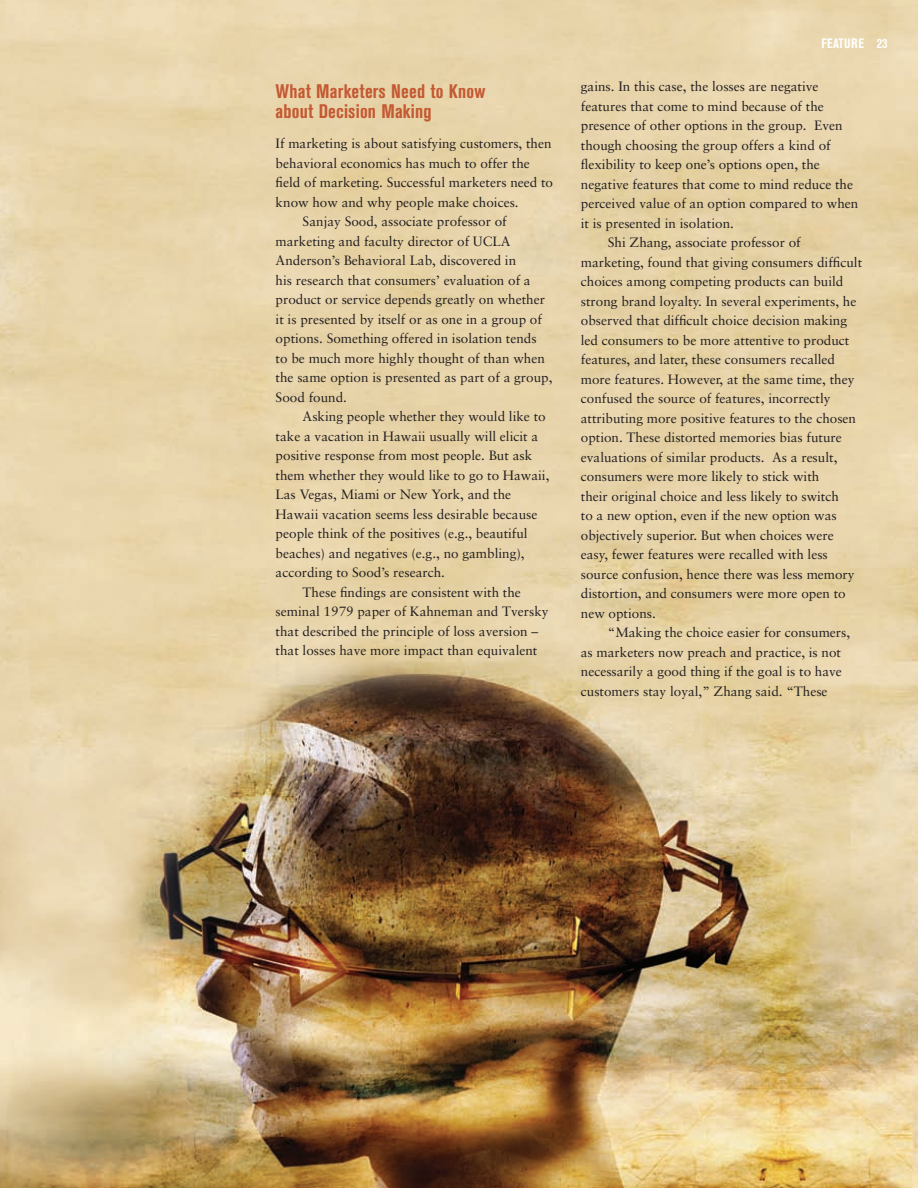
<style>
.page{position:relative;width:918px;height:1188px;background:#fff}
.page>*{position:absolute;margin:0;border:0;box-sizing:border-box;transform-origin:0 0}
.t1{font:700 condensed 19.5px/20.2px "Akzidenz Grotesk BE";letter-spacing:.01em;color:#c45932}
.t2{font:13.5px "Sabon";color:#231f20}
.t3{font:700 condensed 13.5px "Akzidenz Grotesk BE";letter-spacing:.03em;color:#fff}
</style>
<div class="page">
<img style="left:0;top:0;width:918px;height:1188px">
<h1 class="t1" style="left:276px;top:81px;width:211px">What Marketers Need to Know about Decision Making</h1>
<p class="t2" style="left:276px;top:135px;width:277px">If marketing is about satisfying customers, then</p>
<p class="t2" style="left:276px;top:155px;width:256px">behavioral economics has much to offer the</p>
<p class="t2" style="left:276px;top:174px;width:279px">field of marketing. Successful marketers need to</p>
<p class="t2" style="left:276px;top:194px;width:245px">know how and why people make choices.</p>
<p class="t2" style="left:303px;top:213px;width:206px">Sanjay Sood, associate professor of</p>
<p class="t2" style="left:276px;top:233px;width:236px">marketing and faculty director of UCLA</p>
<p class="t2" style="left:276px;top:252px;width:242px">Anderson’s Behavioral Lab, discovered in</p>
<p class="t2" style="left:276px;top:272px;width:257px">his research that consumers’ evaluation of a</p>
<p class="t2" style="left:276px;top:291px;width:271px">product or service depends greatly on whether</p>
<p class="t2" style="left:276px;top:311px;width:268px">it is presented by itself or as one in a group of</p>
<p class="t2" style="left:276px;top:330px;width:263px">options. Something offered in isolation tends</p>
<p class="t2" style="left:276px;top:350px;width:271px">to be much more highly thought of than when</p>
<p class="t2" style="left:276px;top:369px;width:278px">the same option is presented as part of a group,</p>
<p class="t2" style="left:276px;top:389px;width:73px">Sood found.</p>
<p class="t2" style="left:303px;top:408px;width:245px">Asking people whether they would like to</p>
<p class="t2" style="left:276px;top:428px;width:264px">take a vacation in Hawaii usually will elicit a</p>
<p class="t2" style="left:276px;top:447px;width:258px">positive response from most people. But ask</p>
<p class="t2" style="left:276px;top:467px;width:275px">them whether they would like to go to Hawaii,</p>
<p class="t2" style="left:276px;top:486px;width:237px">Las Vegas, Miami or New York, and the</p>
<p class="t2" style="left:276px;top:506px;width:263px">Hawaii vacation seems less desirable because</p>
<p class="t2" style="left:276px;top:525px;width:254px">people think of the positives (e.g., beautiful</p>
<p class="t2" style="left:276px;top:545px;width:251px">beaches) and negatives (e.g., no gambling),</p>
<p class="t2" style="left:276px;top:564px;width:171px">according to Sood’s research.</p>
<p class="t2" style="left:303px;top:584px;width:220px">These findings are consistent with the</p>
<p class="t2" style="left:276px;top:603px;width:275px">seminal 1979 paper of Kahneman and Tversky</p>
<p class="t2" style="left:276px;top:623px;width:264px">that described the principle of loss aversion –</p>
<p class="t2" style="left:276px;top:642px;width:263px">that losses have more impact than equivalent</p>
<p class="t3" style="left:821px;top:36px;width:68px">FEATURE 23</p>
<p class="t2" style="left:581px;top:79px;width:239px">gains. In this case, the losses are negative</p>
<p class="t2" style="left:581px;top:98px;width:244px">features that come to mind because of the</p>
<p class="t2" style="left:581px;top:118px;width:263px">presence of other options in the group. Even</p>
<p class="t2" style="left:581px;top:137px;width:251px">though choosing the group offers a kind of</p>
<p class="t2" style="left:581px;top:157px;width:241px">flexibility to keep one’s options open, the</p>
<p class="t2" style="left:581px;top:176px;width:274px">negative features that come to mind reduce the</p>
<p class="t2" style="left:581px;top:196px;width:279px">perceived value of an option compared to when</p>
<p class="t2" style="left:581px;top:215px;width:155px">it is presented in isolation.</p>
<p class="t2" style="left:608px;top:235px;width:194px">Shi Zhang, associate professor of</p>
<p class="t2" style="left:581px;top:254px;width:283px">marketing, found that giving consumers difficult</p>
<p class="t2" style="left:581px;top:274px;width:264px">choices among competing products can build</p>
<p class="t2" style="left:581px;top:293px;width:277px">strong brand loyalty. In several experiments, he</p>
<p class="t2" style="left:581px;top:313px;width:268px">observed that difficult choice decision making</p>
<p class="t2" style="left:581px;top:332px;width:270px">led consumers to be more attentive to product</p>
<p class="t2" style="left:581px;top:352px;width:256px">features, and later, these consumers recalled</p>
<p class="t2" style="left:581px;top:371px;width:275px">more features. However, at the same time, they</p>
<p class="t2" style="left:581px;top:391px;width:251px">confused the source of features, incorrectly</p>
<p class="t2" style="left:581px;top:410px;width:277px">attributing more positive features to the chosen</p>
<p class="t2" style="left:581px;top:430px;width:263px">option. These distorted memories bias future</p>
<p class="t2" style="left:581px;top:449px;width:258px">evaluations of similar products. As a result,</p>
<p class="t2" style="left:581px;top:469px;width:240px">consumers were more likely to stick with</p>
<p class="t2" style="left:581px;top:488px;width:260px">their original choice and less likely to switch</p>
<p class="t2" style="left:581px;top:508px;width:257px">to a new option, even if the new option was</p>
<p class="t2" style="left:581px;top:527px;width:254px">objectively superior. But when choices were</p>
<p class="t2" style="left:581px;top:547px;width:248px">easy, fewer features were recalled with less</p>
<p class="t2" style="left:581px;top:566px;width:275px">source confusion, hence there was less memory</p>
<p class="t2" style="left:581px;top:586px;width:266px">distortion, and consumers were more open to</p>
<p class="t2" style="left:581px;top:605px;width:77px">new options.</p>
<p class="t2" style="left:608px;top:625px;width:244px">“Making the choice easier for consumers,</p>
<p class="t2" style="left:581px;top:644px;width:262px">as marketers now preach and practice, is not</p>
<p class="t2" style="left:581px;top:663px;width:263px">necessarily a good thing if the goal is to have</p>
<p class="t2" style="left:581px;top:683px;width:248px">customers stay loyal,” Zhang said. “These</p>
</div>
